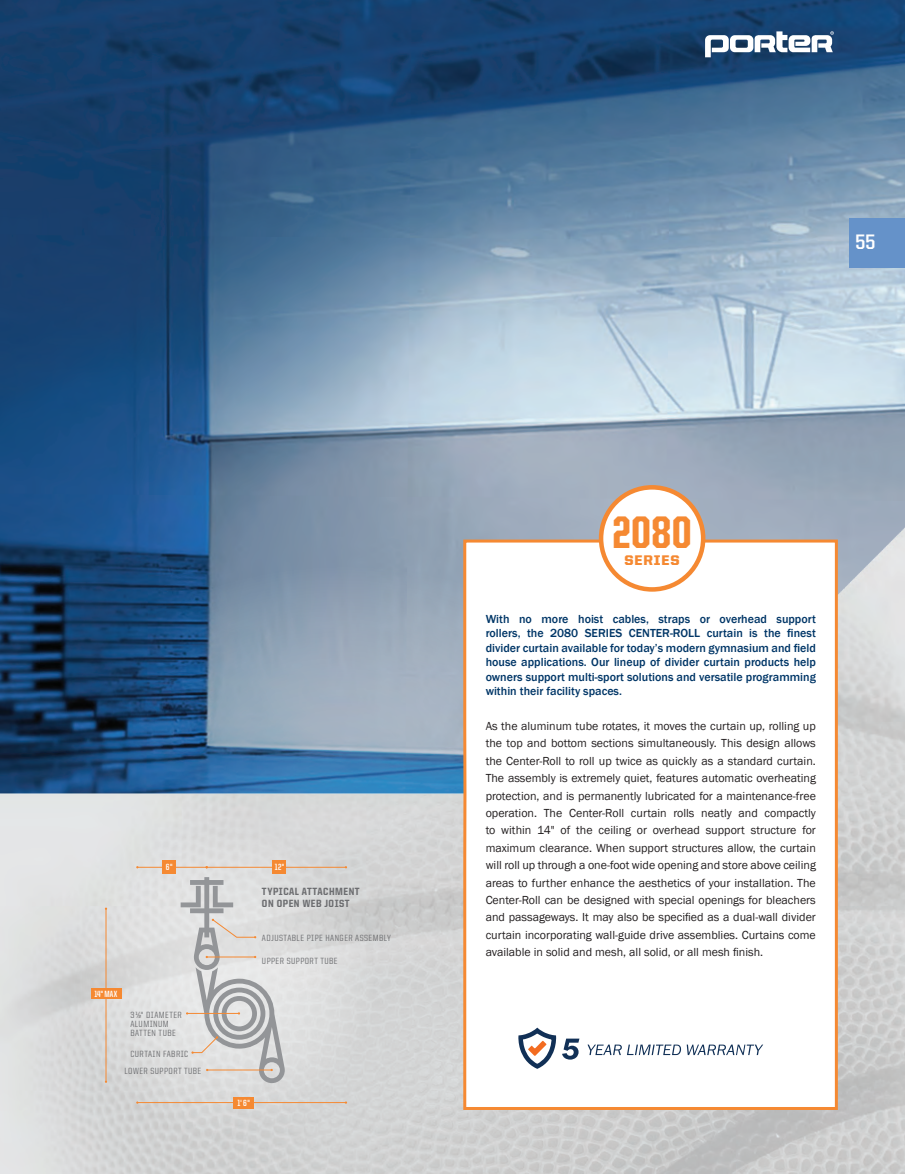
<style>
.page{position:relative;width:905px;height:1174px;background:#fff}
.page>*{position:absolute;margin:0;border:0;box-sizing:border-box;transform-origin:0 0}
.t1{font:800 45.75px "United Sans Cond";color:#f58932}
.t2{font:700 21px "United Sans Semi Cond";color:#fff}
.t3{font:900 13.95px "United Sans Reg";letter-spacing:.06em;color:#f58932}
.t4{font:12px/17.4px "Franklin Gothic";color:#231f20;text-align:justify}
.t5{font:500 12px/14.4px "Franklin Gothic";color:#003667;text-align:justify}
.t6{font:800 10.5px/12px "United Sans Semi Cond";letter-spacing:.05em;color:#6c6d70}
.t7{font:500 9px/9px "United Sans Semi Cond";letter-spacing:.05em;color:#6c6d70}
.t8{font:700 9px "United Sans Cond";letter-spacing:.015em;color:#fff}
</style>
<div class="page">
<img style="left:0;top:0;width:904px;height:1173px">
<svg style="left:41px;top:563px;width:606px;height:398px"></svg>
<svg style="left:704px;top:31px;width:129px;height:26px"></svg>
<svg style="left:71px;top:825px;width:306px;height:309px;fill:#dbdbdb"></svg>
<svg style="left:461px;top:538px;width:378px;height:573px"></svg>
<svg style="left:599px;top:485px;width:105px;height:105px"></svg>
<div style="left:601px;top:487px;width:102px;height:102px;background:#fff;border-radius:50%"></div>
<div style="left:598px;top:485px;width:107px;height:106px;border:4px solid #f58932;border-radius:50%"></div>
<svg style="left:180px;top:876px;width:105px;height:206px"></svg>
<hr style="left:106px;top:908px;width:1px;height:173px;background:#f58932">
<hr style="left:137px;top:1101px;width:209px;height:1px;background:#f58932">
<hr style="left:137px;top:866px;width:70px;height:1px;background:#f58932">
<hr style="left:206px;top:866px;width:140px;height:1px;background:#f58932">
<div style="left:162px;top:860px;width:13px;height:13px;background:#f58932"></div>
<div style="left:232px;top:1096px;width:21px;height:12px;background:#f58932"></div>
<div style="left:91px;top:988px;width:30px;height:10px;background:#f58932"></div>
<div style="left:272px;top:860px;width:14px;height:13px;background:#f58932"></div>
<div style="left:848px;top:218px;width:56px;height:49px;background:#6592c9"></div>
<svg style="left:587px;top:1044px;width:93px;height:10px"></svg>
<svg style="left:686px;top:1044px;width:77px;height:10px"></svg>
<svg style="left:517px;top:1026px;width:62px;height:43px"></svg>
<h2 class="t2" style="left:855px;top:231px;width:21px">55</h2>
<p class="t8" style="left:166px;top:862px;width:8px">6"</p>
<p class="t8" style="left:94px;top:988px;width:24px">14" MAX</p>
<p class="t7" style="left:130px;top:1009px;width:53px">3 ½" DIAMETER<br>ALUMINUM<br>BATTEN TUBE</p>
<p class="t7" style="left:124px;top:1044px;width:78px;line-height:17.4px;text-indent:6px">CURTAIN FABRIC<br>LOWER SUPPORT TUBE</p>
<p class="t8" style="left:275px;top:862px;width:11px">12"</p>
<p class="t6" style="left:262px;top:885px;width:99px">TYPICAL ATTACHMENT<br>ON OPEN WEB JOIST</p>
<p class="t7" style="left:262px;top:933px;width:130px">ADJUSTABLE PIPE HANGER ASSEMBLY</p>
<p class="t7" style="left:262px;top:956px;width:77px">UPPER SUPPORT TUBE</p>
<p class="t8" style="left:237px;top:1097px;width:14px">1' 6"</p>
<h1 class="t1" style="left:612px;top:508px;width:81px">2080</h1>
<p class="t3" style="left:624px;top:552px;width:57px">SERIES</p>
<p class="t5" style="left:485px;top:611px;width:331px">With no more hoist cables, straps or overhead support rollers, the 2080 SERIES CENTER-ROLL curtain is the finest divider curtain available for today’s modern gymnasium and field house applications. Our lineup of divider curtain products help owners support multi-sport solutions and versatile programming within their facility spaces.</p>
<p class="t4" style="left:485px;top:717px;width:331px">As the aluminum tube rotates, it moves the curtain up, rolling up the top and bottom sections simultaneously. This design allows the Center-Roll to roll up twice as quickly as a standard curtain.<br>The assembly is extremely quiet, features automatic overheating protection, and is permanently lubricated for a maintenance-free operation. The Center-Roll curtain rolls neatly and compactly to within 14" of the ceiling or overhead support structure for maximum clearance. When support structures allow, the curtain will roll up through a one-foot wide opening and store above ceiling areas to further enhance the aesthetics of your installation. The Center-Roll can be designed with special openings for bleachers and passageways. It may also be specified as a dual-wall divider curtain incorporating wall-guide drive assemblies. Curtains come available in solid and mesh, all solid, or all mesh finish.</p>
</div>
